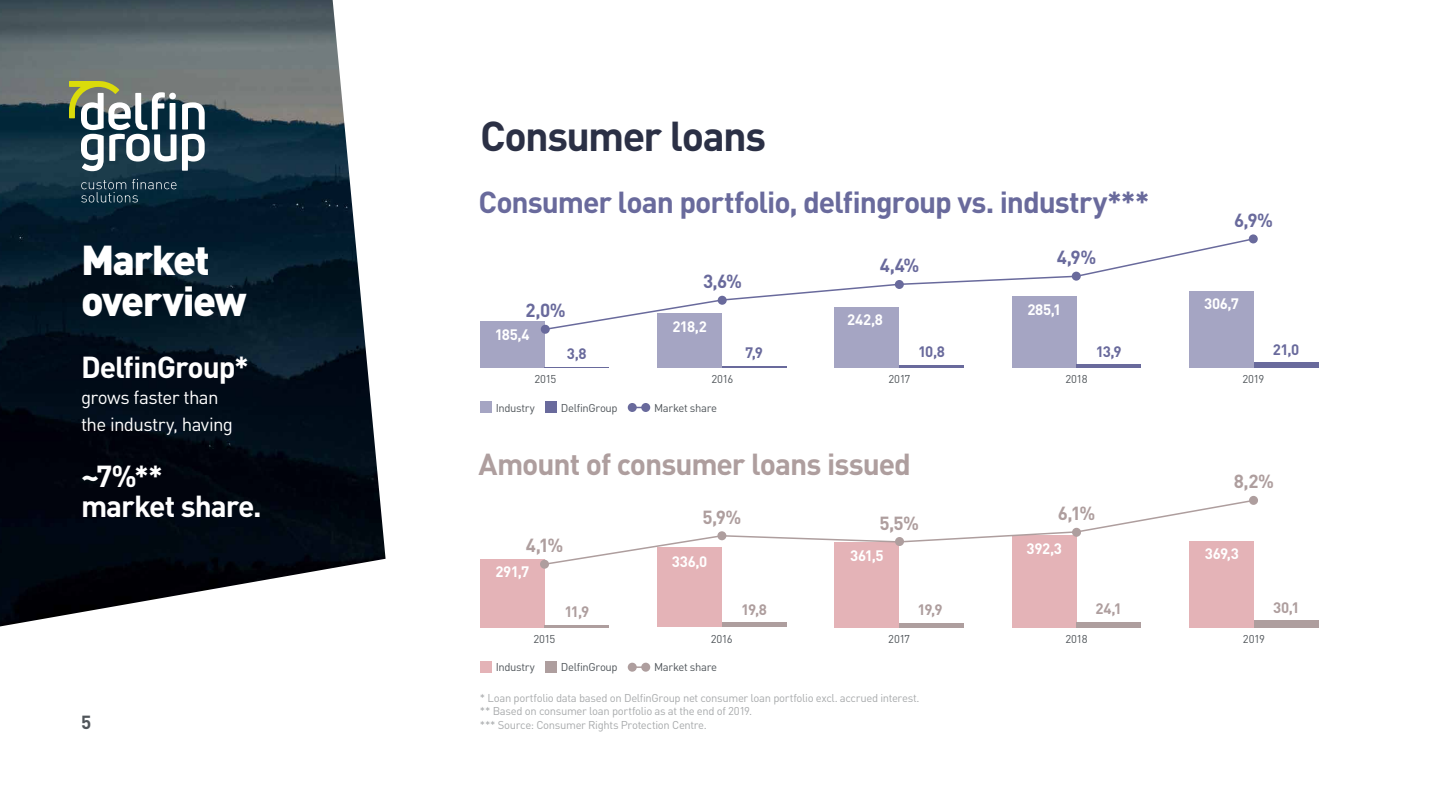
<style>
.page{position:relative;width:1440px;height:810px;background:#fff}
.page>*{position:absolute;margin:0;border:0;box-sizing:border-box;transform-origin:0 0}
.t1{font:900 41.25px/41.2px "DIN Pro";letter-spacing:-.04em;color:#fff}
.t2{font:700 41.25px "DIN Pro";letter-spacing:-.04em;color:#2b3045}
.t3{font:700 30px "DIN Pro";letter-spacing:-.035em;color:#696a9c}
.t4{font:700 30px/30px "DIN Pro";letter-spacing:-.035em;color:#fff}
.t5{font:700 30px "DIN Pro";letter-spacing:-.035em;color:#ae9e9e}
.t6{font:18.75px/26.2px "DIN Pro";letter-spacing:-.035em;color:#fff}
.t7{font:700 18.75px "DIN Pro";color:#696a9c}
.t8{font:700 18.75px "DIN Pro";color:#ae9e9e}
.t9{font:700 18.75px "DIN Pro";color:#50555a}
.t10{font:700 15px "DIN Pro";letter-spacing:-.02em;color:#fff}
.t11{font:700 15px "DIN Pro";letter-spacing:-.08em;color:#ae9e9e}
.t12{font:700 15px "DIN Pro";color:#696a9c}
.t13{font:11.25px/13.5px "DIN Pro";letter-spacing:-.03em;color:#a8aaac}
.t14{font:11.25px "DIN Pro";letter-spacing:-.035em;color:#50555a}
</style>
<div class="page">
<img style="left:0;top:0;width:386px;height:626px">
<svg style="left:69px;top:81px;width:136px;height:90px"></svg>
<svg style="left:81px;top:179px;width:96px;height:24px;background:#234151"></svg>
<div style="left:480px;top:401px;width:12px;height:12px;background:#a5a5c3"></div>
<div style="left:641px;top:403px;width:9px;height:9px;background:#696a9c;border-radius:50%"></div>
<div style="left:628px;top:403px;width:9px;height:9px;background:#696a9c;border-radius:50%"></div>
<div style="left:545px;top:401px;width:12px;height:12px;background:#696a9c"></div>
<div style="left:480px;top:661px;width:12px;height:12px;background:#e4b3b7"></div>
<div style="left:641px;top:663px;width:9px;height:9px;background:#ae9e9e;border-radius:50%"></div>
<div style="left:628px;top:663px;width:9px;height:9px;background:#ae9e9e;border-radius:50%"></div>
<div style="left:545px;top:661px;width:12px;height:12px;background:#ae9e9e"></div>
<div style="left:1189px;top:291px;width:65px;height:77px;background:#a5a5c3"></div>
<div style="left:1254px;top:363px;width:64px;height:5px;background:#696a9c"></div>
<div style="left:1012px;top:296px;width:65px;height:72px;background:#a5a5c3"></div>
<hr style="left:1077px;top:364px;width:64px;height:4px;background:#696a9c">
<div style="left:835px;top:307px;width:64px;height:61px;background:#a5a5c3"></div>
<hr style="left:899px;top:365px;width:65px;height:3px;background:#696a9c">
<div style="left:657px;top:313px;width:65px;height:55px;background:#a5a5c3"></div>
<hr style="left:722px;top:366px;width:64px;height:2px;background:#696a9c">
<div style="left:480px;top:321px;width:65px;height:47px;background:#a5a5c3"></div>
<hr style="left:545px;top:367px;width:64px;height:1px;background:#696a9c">
<div style="left:541px;top:325px;width:9px;height:9px;background:#696a9c;border-radius:50%"></div>
<svg style="left:545px;top:238px;width:710px;height:93px"></svg>
<div style="left:718px;top:296px;width:9px;height:9px;background:#696a9c;border-radius:50%"></div>
<div style="left:895px;top:280px;width:9px;height:9px;background:#696a9c;border-radius:50%"></div>
<div style="left:1072px;top:272px;width:9px;height:9px;background:#696a9c;border-radius:50%"></div>
<div style="left:1249px;top:234px;width:9px;height:9px;background:#696a9c;border-radius:50%"></div>
<div style="left:1189px;top:541px;width:65px;height:86px;background:#e4b3b7"></div>
<div style="left:1254px;top:620px;width:64px;height:7px;background:#ae9e9e"></div>
<div style="left:1012px;top:535px;width:65px;height:93px;background:#e4b3b7"></div>
<div style="left:1077px;top:622px;width:64px;height:6px;background:#ae9e9e"></div>
<div style="left:835px;top:542px;width:64px;height:85px;background:#e4b3b7"></div>
<hr style="left:899px;top:623px;width:65px;height:4px;background:#ae9e9e">
<div style="left:657px;top:548px;width:65px;height:79px;background:#e4b3b7"></div>
<div style="left:722px;top:622px;width:64px;height:5px;background:#ae9e9e"></div>
<div style="left:480px;top:559px;width:65px;height:68px;background:#e4b3b7"></div>
<hr style="left:545px;top:625px;width:64px;height:2px;background:#ae9e9e">
<svg style="left:544px;top:500px;width:705px;height:66px"></svg>
<div style="left:540px;top:560px;width:9px;height:9px;background:#ae9e9e;border-radius:50%"></div>
<div style="left:717px;top:531px;width:9px;height:9px;background:#ae9e9e;border-radius:50%"></div>
<div style="left:895px;top:537px;width:9px;height:9px;background:#ae9e9e;border-radius:50%"></div>
<div style="left:1072px;top:528px;width:9px;height:9px;background:#ae9e9e;border-radius:50%"></div>
<div style="left:1249px;top:496px;width:9px;height:9px;background:#ae9e9e;border-radius:50%"></div>
<h1 class="t1" style="left:81px;top:238px;width:167px">Market overview</h1>
<h2 class="t4" style="left:81px;top:351px;width:170px">DelfinGroup*</h2>
<h3 class="t6" style="left:81px;top:383px;width:154px">grows faster than the industry, having</h3>
<h2 class="t4" style="left:81px;top:460px;width:182px">~7%** market share.</h2>
<h3 class="t9" style="left:81px;top:709px;width:12px">5</h3>
<h1 class="t2" style="left:480px;top:108px;width:288px">Consumer loans</h1>
<h2 class="t3" style="left:478px;top:181px;width:673px">Consumer loan portfolio, delfingroup vs. industry***</h2>
<h3 class="t7" style="left:703px;top:268px;width:41px">3,6%</h3>
<h3 class="t7" style="left:880px;top:253px;width:41px">4,4%</h3>
<h3 class="t7" style="left:1057px;top:245px;width:41px">4,9%</h3>
<h3 class="t7" style="left:1234px;top:207px;width:41px">6,9%</h3>
<h3 class="t7" style="left:525px;top:298px;width:42px">2,0%</h3>
<h3 class="t10" style="left:495px;top:324px;width:36px">185,4</h3>
<h3 class="t10" style="left:672px;top:316px;width:36px">218,2</h3>
<h3 class="t10" style="left:847px;top:310px;width:37px">242,8</h3>
<h3 class="t10" style="left:1027px;top:299px;width:36px">285,1</h3>
<h3 class="t10" style="left:1204px;top:294px;width:36px">306,7</h3>
<h3 class="t12" style="left:567px;top:344px;width:21px">3,8</h3>
<h3 class="t12" style="left:745px;top:343px;width:19px">7,9</h3>
<h3 class="t12" style="left:918px;top:342px;width:28px">10,8</h3>
<h3 class="t12" style="left:1096px;top:341px;width:27px">13,9</h3>
<h3 class="t12" style="left:1273px;top:339px;width:28px">21,0</h3>
<p class="t14" style="left:535px;top:370px;width:23px">2015</p>
<p class="t14" style="left:712px;top:370px;width:23px">2016</p>
<p class="t14" style="left:889px;top:370px;width:23px">2017</p>
<p class="t14" style="left:1066px;top:370px;width:24px">2018</p>
<p class="t14" style="left:1243px;top:370px;width:23px">2019</p>
<p class="t14" style="left:496px;top:399px;width:41px">Industry</p>
<p class="t14" style="left:561px;top:399px;width:58px">DelfinGroup</p>
<p class="t14" style="left:654px;top:399px;width:65px">Market share</p>
<h2 class="t5" style="left:478px;top:444px;width:434px">Amount of consumer loans issued</h2>
<h3 class="t8" style="left:526px;top:533px;width:39px">4,1%</h3>
<h3 class="t10" style="left:495px;top:562px;width:35px">291,7</h3>
<h3 class="t8" style="left:702px;top:504px;width:41px">5,9%</h3>
<h3 class="t8" style="left:879px;top:510px;width:41px">5,5%</h3>
<h3 class="t10" style="left:672px;top:551px;width:37px">336,0</h3>
<h3 class="t10" style="left:850px;top:545px;width:35px">361,5</h3>
<h3 class="t8" style="left:1058px;top:500px;width:39px">6,1%</h3>
<h3 class="t8" style="left:1234px;top:469px;width:42px">8,2%</h3>
<h3 class="t10" style="left:1027px;top:538px;width:37px">392,3</h3>
<h3 class="t10" style="left:1205px;top:543px;width:35px">369,3</h3>
<h3 class="t11" style="left:564px;top:602px;width:26px">11,9</h3>
<h3 class="t11" style="left:741px;top:600px;width:27px">19,8</h3>
<h3 class="t11" style="left:918px;top:600px;width:26px">19,9</h3>
<h3 class="t11" style="left:1095px;top:599px;width:28px">24,1</h3>
<h3 class="t11" style="left:1273px;top:597px;width:28px">30,1</h3>
<p class="t14" style="left:534px;top:630px;width:23px">2015</p>
<p class="t14" style="left:711px;top:630px;width:23px">2016</p>
<p class="t14" style="left:888px;top:630px;width:23px">2017</p>
<p class="t14" style="left:1066px;top:630px;width:24px">2018</p>
<p class="t14" style="left:1243px;top:630px;width:23px">2019</p>
<p class="t14" style="left:496px;top:658px;width:41px">Industry</p>
<p class="t14" style="left:561px;top:658px;width:58px">DelfinGroup</p>
<p class="t14" style="left:654px;top:658px;width:65px">Market share</p>
<p class="t13" style="left:480px;top:690px;width:441px">* Loan portfolio data based on DelfinGroup net consumer loan portfolio excl. accrued interest. ** Based on consumer loan portfolio as at the end of 2019.<br>*** Source: Consumer Rights Protection Centre.</p>
</div>
